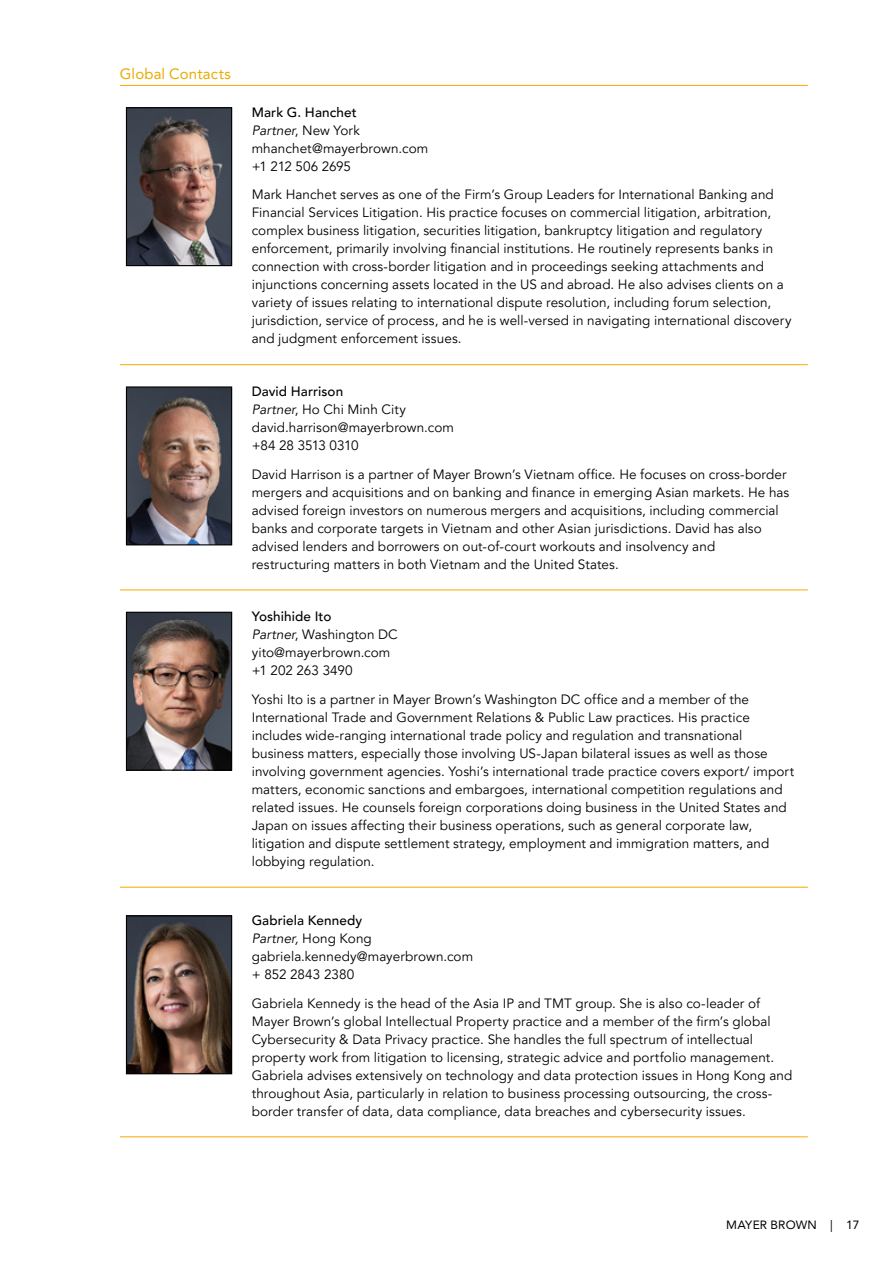
<style>
.page{position:relative;width:893px;height:1263px;background:#fff}
.page>*{position:absolute;margin:0;border:0;box-sizing:border-box;transform-origin:0 0}
.t1{font:15px "Avenir LT Pro";letter-spacing:.005em;color:#e9aa00}
.t2{font:13.5px/18px "Avenir LT Pro";letter-spacing:.005em;color:#000}
.t3{font:12px "Avenir LT Pro";letter-spacing:.005em;color:#000}
.s1{font-weight:500}
.s2{font-style:italic}
</style>
<div class="page">
<hr style="left:120px;top:589px;width:119px;height:1px;background:#f8a800">
<hr style="left:239px;top:589px;width:569px;height:1px;background:#f8a800">
<hr style="left:120px;top:887px;width:119px;height:1px;background:#f8a800">
<hr style="left:239px;top:887px;width:569px;height:1px;background:#f8a800">
<hr style="left:120px;top:85px;width:119px;height:1px;background:#f8a800">
<hr style="left:239px;top:85px;width:569px;height:1px;background:#f8a800">
<hr style="left:120px;top:364px;width:119px;height:1px;background:#f8a800">
<hr style="left:239px;top:364px;width:569px;height:1px;background:#f8a800">
<img style="left:128px;top:109px;width:102px;height:155px">
<div style="left:126px;top:107px;width:106px;height:159px;border:1px solid #000"></div>
<img style="left:128px;top:388px;width:102px;height:155px">
<div style="left:126px;top:386px;width:106px;height:159px;border:1px solid #000"></div>
<img style="left:128px;top:614px;width:102px;height:155px">
<div style="left:126px;top:612px;width:106px;height:159px;border:1px solid #000"></div>
<hr style="left:120px;top:1136px;width:119px;height:1px;background:#f8a800">
<hr style="left:239px;top:1136px;width:569px;height:1px;background:#f8a800">
<img style="left:128px;top:917px;width:102px;height:155px">
<div style="left:126px;top:915px;width:106px;height:159px;border:1px solid #000"></div>
<p class="t1" style="left:120px;top:64px;width:112px">Global Contacts</p>
<p class="t2" style="left:252px;top:103px;width:178px"><span class="s1">Mark G. Hanchet<br></span><span class="s2">Partner</span>, New York mhanchet@mayerbrown.com +1 212 506 2695</p>
<p class="t2" style="left:252px;top:186px;width:541px">Mark Hanchet serves as one of the Firm’s Group Leaders for International Banking and Financial Services Litigation. His practice focuses on commercial litigation, arbitration, complex business litigation, securities litigation, bankruptcy litigation and regulatory enforcement, primarily involving financial institutions. He routinely represents banks in connection with cross-border litigation and in proceedings seeking attachments and injunctions concerning assets located in the US and abroad. He also advises clients on a variety of issues relating to international dispute resolution, including forum selection, jurisdiction, service of process, and he is well-versed in navigating international discovery and judgment enforcement issues.</p>
<p class="t2" style="left:252px;top:383px;width:204px"><span class="s1">David Harrison<br></span><span class="s2">Partner</span>, Ho Chi Minh City david.harrison@mayerbrown.com +84 28 3513 0310</p>
<p class="t2" style="left:252px;top:465px;width:539px">David Harrison is a partner of Mayer Brown’s Vietnam office. He focuses on cross-border mergers and acquisitions and on banking and finance in emerging Asian markets. He has advised foreign investors on numerous mergers and acquisitions, including commercial banks and corporate targets in Vietnam and other Asian jurisdictions. David has also advised lenders and borrowers on out-of-court workouts and insolvency and restructuring matters in both Vietnam and the United States.</p>
<p class="t2" style="left:252px;top:608px;width:148px"><span class="s1">Yoshihide Ito<br></span><span class="s2">Partner</span>, Washington DC yito@mayerbrown.com +1 202 263 3490</p>
<p class="t2" style="left:252px;top:690px;width:544px">Yoshi Ito is a partner in Mayer Brown’s Washington DC office and a member of the International Trade and Government Relations &amp; Public Law practices. His practice includes wide-ranging international trade policy and regulation and transnational business matters, especially those involving US-Japan bilateral issues as well as those involving government agencies. Yoshi’s international trade practice covers export/ import matters, economic sanctions and embargoes, international competition regulations and related issues. He counsels foreign corporations doing business in the United States and Japan on issues affecting their business operations, such as general corporate law, litigation and dispute settlement strategy, employment and immigration matters, and lobbying regulation.</p>
<p class="t2" style="left:252px;top:912px;width:223px"><span class="s1">Gabriela Kennedy<br></span><span class="s2">Partner,</span> Hong Kong gabriela.kennedy@mayerbrown.com + 852 2843 2380</p>
<p class="t2" style="left:252px;top:994px;width:542px">Gabriela Kennedy is the head of the Asia IP and TMT group. She is also co-leader of Mayer Brown’s global Intellectual Property practice and a member of the firm’s global Cybersecurity &amp; Data Privacy practice. She handles the full spectrum of intellectual property work from litigation to licensing, strategic advice and portfolio management.<br>Gabriela advises extensively on technology and data protection issues in Hong Kong and throughout Asia, particularly in relation to business processing outsourcing, the cross&shy;border transfer of data, data compliance, data breaches and cybersecurity issues.</p>
<p class="t3" style="left:726px;top:1217px;width:134px">MAYER BROWN | 17</p>
</div>
